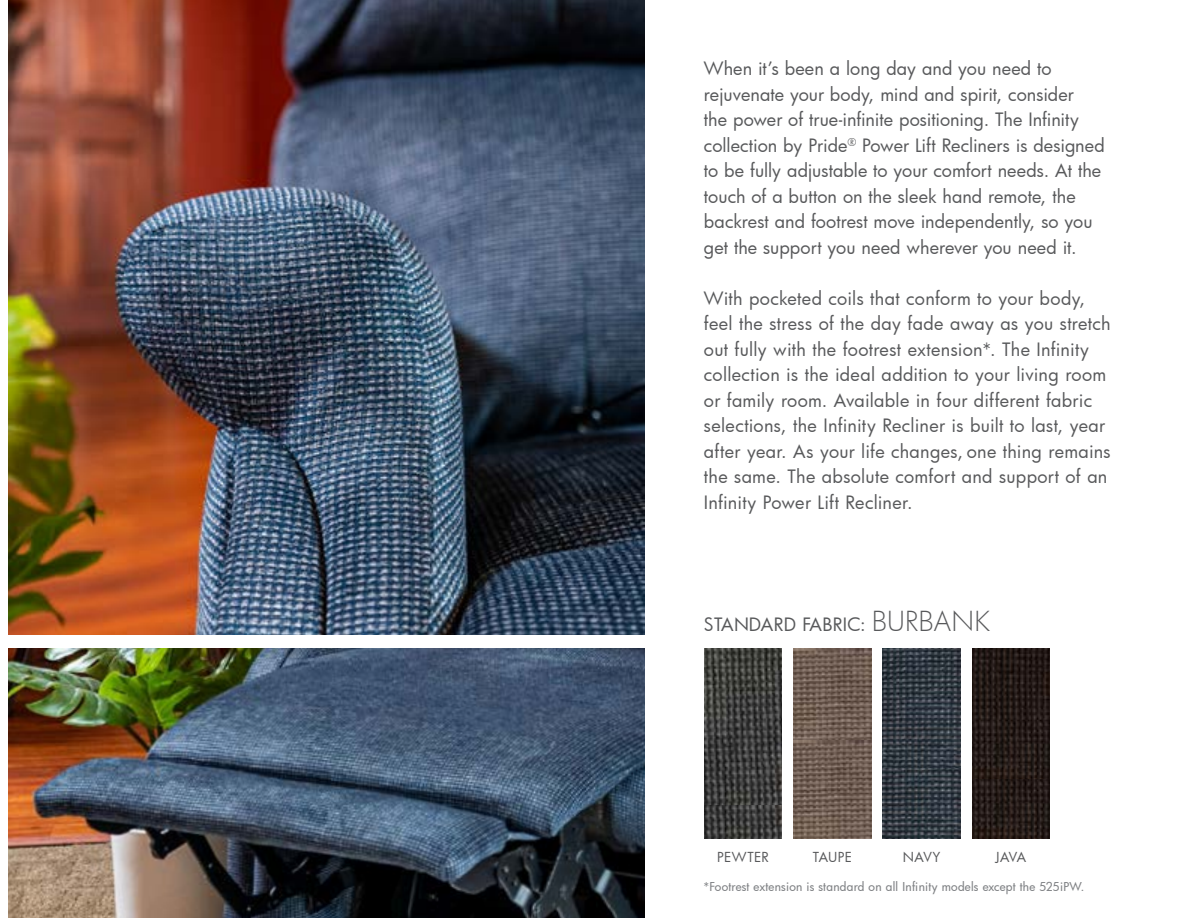
<style>
.page{position:relative;width:1188px;height:918px;background:#fff}
.page>*{position:absolute;margin:0;border:0;box-sizing:border-box;transform-origin:0 0}
.t1{font:18px/25.5px "Futura";letter-spacing:.005em;color:#58595b}
.t2{font:13.5px "Futura";letter-spacing:.015em;color:#58595b}
.t3{font:500 12px "Futura";letter-spacing:.02em;color:#808285}
.s1{font-weight:300;font-size:27px}
</style>
<div class="page">
<img style="left:9px;top:648px;width:635px;height:270px">
<img style="left:9px;top:0;width:635px;height:634px">
<img style="left:704px;top:804px;width:78px;height:35px">
<img style="left:704px;top:648px;width:78px;height:156px">
<img style="left:794px;top:648px;width:77px;height:93px">
<img style="left:883px;top:767px;width:78px;height:72px">
<img style="left:883px;top:648px;width:78px;height:119px">
<img style="left:972px;top:779px;width:78px;height:60px">
<img style="left:972px;top:648px;width:78px;height:131px">
<img style="left:794px;top:741px;width:77px;height:98px">
<p class="t1" style="left:704px;top:56px;width:402px">When it’s been a long day and you need to rejuvenate your body, mind and spirit, consider<br>the power of true-infinite positioning. The Infinity collection by Pride<sup>®</sup> Power Lift Recliners is designed to be fully adjustable to your comfort needs. At the touch of a button on the sleek hand remote, the backrest and footrest move independently, so you get the support you need wherever you need it.</p>
<p class="t1" style="left:704px;top:285px;width:408px">With pocketed coils that conform to your body, feel the stress of the day fade away as you stretch out fully with the footrest extension*. The Infinity collection is the ideal addition to your living room or family room. Available in four different fabric selections, the Infinity Recliner is built to last, year after year. As your life changes, one thing remains the same. The absolute comfort and support of an Infinity Power Lift Recliner.</p>
<p class="t1" style="left:704px;top:611px;width:287px">STANDARD FABRIC: <span class="s1">BURBANK</span></p>
<p class="t2" style="left:717px;top:848px;width:53px">PEWTER</p>
<p class="t2" style="left:813px;top:848px;width:41px">TAUPE</p>
<p class="t2" style="left:903px;top:848px;width:39px">NAVY</p>
<p class="t2" style="left:996px;top:848px;width:32px">JAVA</p>
<p class="t3" style="left:704px;top:879px;width:382px">*Footrest extension is standard on all Infinity models except the 525iPW.</p>
</div>
